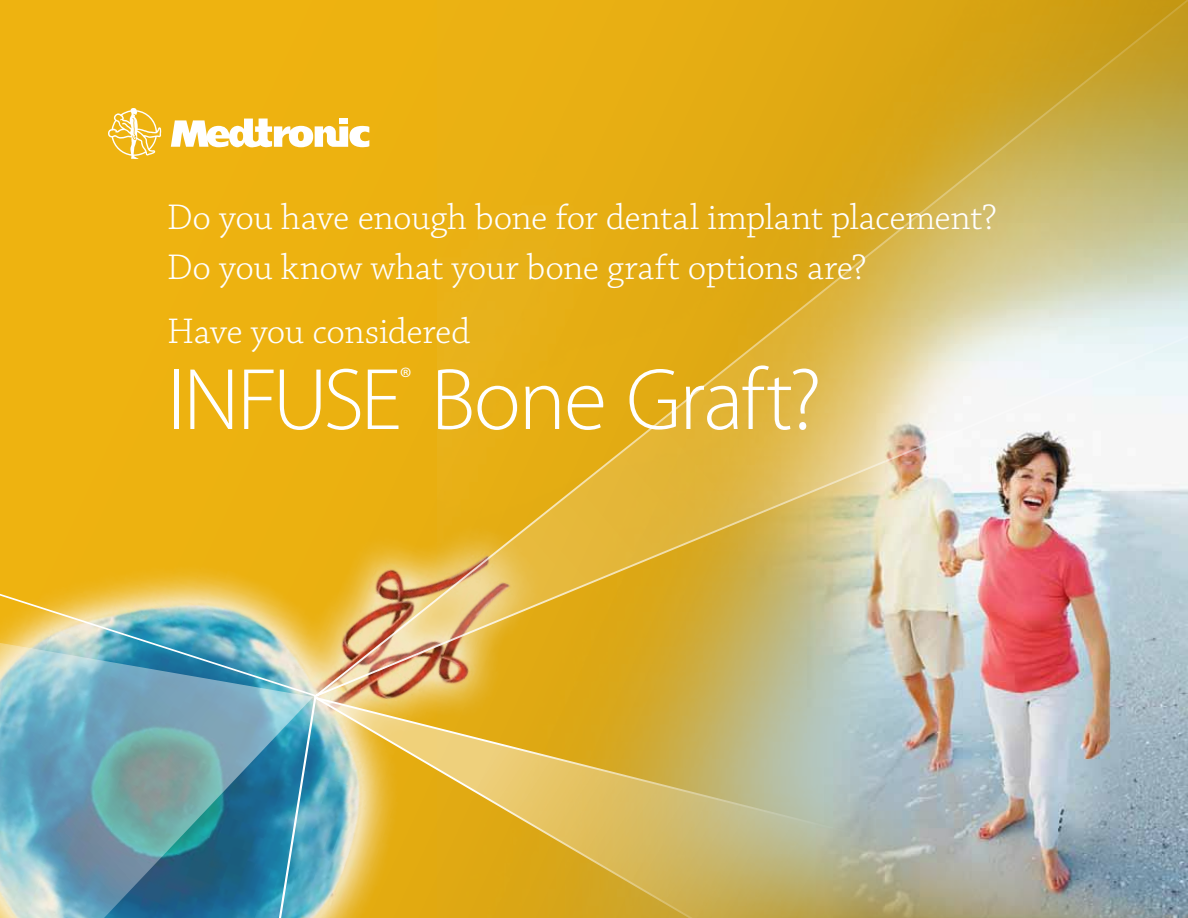
<style>
.page{position:relative;width:1188px;height:918px;background:#fff}
.page>*{position:absolute;margin:0;border:0;box-sizing:border-box;transform-origin:0 0}
.t1{font:300 88.2px "Myriad Pro";letter-spacing:-.025em;color:#fff}
.t2{font:300 37.5px/49.5px "Chaparral Pro";letter-spacing:-.01em;color:#fff}
.t3{font:300 30px "Myriad Pro";color:#fff}
</style>
<div class="page">
<div style="left:0;top:0;width:314px;height:530px;background:#eeb310"></div>
<img style="left:0;top:530px;width:314px;height:388px">
<img style="left:314px;top:0;width:874px;height:695px">
<img style="left:314px;top:695px;width:874px;height:223px">
<p class="t2" style="left:167px;top:195px;width:831px">Do you have enough bone for dental implant placement?<br>Do you know what your bone graft options are?</p>
<p class="t2" style="left:167px;top:309px;width:305px">Have you considered</p>
<h1 class="t1" style="left:167px;top:347px;width:656px">INFUSE Bone Graft?</h1>
<p class="t3" style="left:400px;top:360px;width:13px">®</p>
</div>
